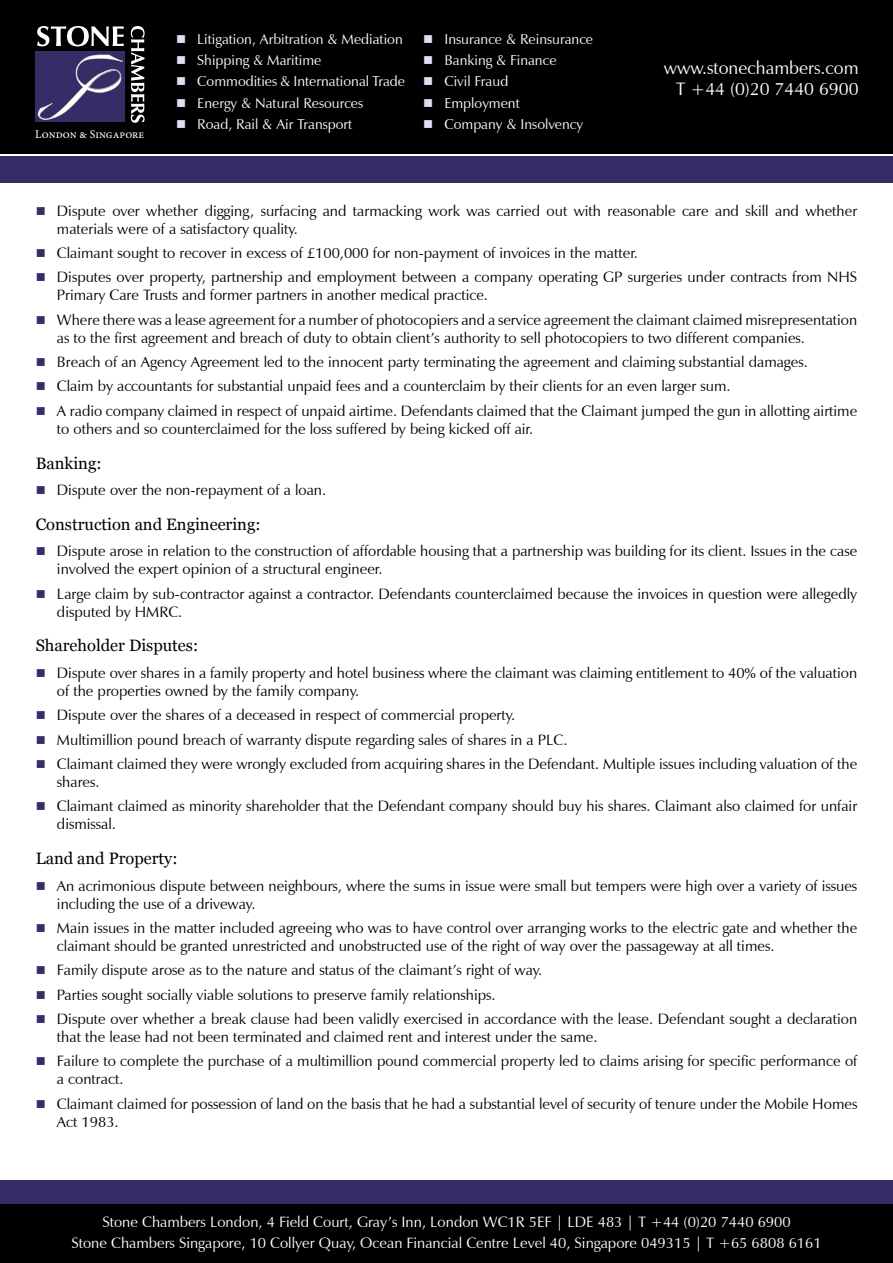
<style>
.page{position:relative;width:893px;height:1263px;background:#fff}
.page>*{position:absolute;margin:0;border:0;box-sizing:border-box;transform-origin:0 0}
.t1{font:18px/21.6px "Zapf Humanist 601 BT";color:#fff;text-align:right}
.t2{font:16.5px "Georgia";color:#000}
.t3{font:15px/24.5px "Zapf Humanist 601 BT";color:#000}
.t4{font:15px/21px "Zapf Humanist 601 BT";color:#fff;text-align:center}
.t5{font:14.25px/21.3px "Zapf Humanist 601 BT";color:#fff}
.t6{font:12px "Minion Pro";color:#fff}
</style>
<div class="page">
<div style="left:0;top:1203px;width:893px;height:60px;background:#000"></div>
<div style="left:0;top:1180px;width:893px;height:24px;background:#362c66"></div>
<div style="left:0;top:0;width:893px;height:153px;background:#000"></div>
<div style="left:36px;top:51px;width:89px;height:71px;background:#362c66"></div>
<svg style="left:37px;top:26px;width:87px;height:20px"></svg>
<svg style="left:131px;top:26px;width:14px;height:97px"></svg>
<svg style="left:37px;top:54px;width:86px;height:66px"></svg>
<div style="left:0;top:156px;width:893px;height:26px;background:#362c66"></div>
<p class="t6" style="left:35px;top:126px;width:110px">London &amp; Singapore</p>
<p class="t5" style="left:197px;top:28px;width:209px">Litigation, Arbitration &amp; Mediation<br>Shipping &amp; Maritime<br>Commodities &amp; International Trade<br>Energy &amp; Natural Resources<br>Road, Rail &amp; Air Transport</p>
<p class="t5" style="left:444px;top:28px;width:150px">Insurance &amp; Reinsurance<br>Banking &amp; Finance<br>Civil Fraud<br>Employment<br>Company &amp; Insolvency</p>
<p class="t1" style="left:664px;top:57px;width:196px">www.stonechambers.com<br>T +44 (0)20 7440 6900</p>
<p class="t3" style="left:57px;top:201px;width:802px;line-height:18px">Dispute over whether digging, surfacing and tarmacking work was carried out with reasonable care and skill and whether materials were of a satisfactory quality.</p>
<p class="t3" style="left:57px;top:240px;width:802px">Claimant sought to recover in excess of £100,000 for non-payment of invoices in the matter.<br>Disputes over property, partnership and employment between a company operating GP surgeries under contracts from NHS</p>
<p class="t3" style="left:57px;top:283px;width:802px">Primary Care Trusts and former partners in another medical practice.<br>Where there was a lease agreement for a number of photocopiers and a service agreement the claimant claimed misrepresentation</p>
<p class="t3" style="left:57px;top:325px;width:802px">as to the first agreement and breach of duty to obtain client’s authority to sell photocopiers to two different companies.<br>Breach of an Agency Agreement led to the innocent party terminating the agreement and claiming substantial damages.<br>Claim by accountants for substantial unpaid fees and a counterclaim by their clients for an even larger sum.<br>A radio company claimed in respect of unpaid airtime. Defendants claimed that the Claimant jumped the gun in allotting airtime</p>
<p class="t3" style="left:57px;top:416px;width:478px">to others and so counterclaimed for the loss suffered by being kicked off air.</p>
<p class="t2" style="left:36px;top:453px;width:67px">Banking:</p>
<p class="t3" style="left:57px;top:478px;width:271px">Dispute over the non-repayment of a loan.</p>
<p class="t2" style="left:36px;top:514px;width:226px">Construction and Engineering:</p>
<p class="t3" style="left:57px;top:542px;width:802px;line-height:18px">Dispute arose in relation to the construction of affordable housing that a partnership was building for its client. Issues in the case involved the expert opinion of a structural engineer.</p>
<p class="t3" style="left:57px;top:584px;width:802px;line-height:18px">Large claim by sub-contractor against a contractor. Defendants counterclaimed because the invoices in question were allegedly disputed by HMRC.</p>
<p class="t2" style="left:36px;top:636px;width:164px">Shareholder Disputes:</p>
<p class="t3" style="left:57px;top:664px;width:802px;line-height:18px">Dispute over shares in a family property and hotel business where the claimant was claiming entitlement to 40% of the valuation of the properties owned by the family company.</p>
<p class="t3" style="left:57px;top:703px;width:802px">Dispute over the shares of a deceased in respect of commercial property.<br>Multimillion pound breach of warranty dispute regarding sales of shares in a PLC.<br>Claimant claimed they were wrongly excluded from acquiring shares in the Defendant. Multiple issues including valuation of the</p>
<p class="t3" style="left:57px;top:769px;width:802px">shares.<br>Claimant claimed as minority shareholder that the Defendant company should buy his shares. Claimant also claimed for unfair</p>
<p class="t3" style="left:57px;top:812px;width:61px">dismissal.</p>
<p class="t2" style="left:36px;top:848px;width:143px">Land and Property:</p>
<p class="t3" style="left:57px;top:876px;width:802px;line-height:18px">An acrimonious dispute between neighbours, where the sums in issue were small but tempers were high over a variety of issues including the use of a driveway.</p>
<p class="t3" style="left:57px;top:919px;width:802px;line-height:18px">Main issues in the matter included agreeing who was to have control over arranging works to the electric gate and whether the claimant should be granted unrestricted and unobstructed use of the right of way over the passageway at all times.</p>
<p class="t3" style="left:57px;top:958px;width:802px">Family dispute arose as to the nature and status of the claimant’s right of way.<br>Parties sought socially viable solutions to preserve family relationships.<br>Dispute over whether a break clause had been validly exercised in accordance with the lease. Defendant sought a declaration</p>
<p class="t3" style="left:57px;top:1025px;width:802px">that the lease had not been terminated and claimed rent and interest under the same.<br>Failure to complete the purchase of a multimillion pound commercial property led to claims arising for specific performance of</p>
<p class="t3" style="left:57px;top:1067px;width:802px">a contract.<br>Claimant claimed for possession of land on the basis that he had a substantial level of security of tenure under the Mobile Homes</p>
<p class="t3" style="left:57px;top:1109px;width:63px">Act 1983.</p>
<p class="t4" style="left:71px;top:1211px;width:752px">Stone Chambers London, 4 Field Court, Gray’s Inn, London WC1R 5EF | LDE 483 | T +44 (0)20 7440 6900<br>Stone Chambers Singapore, 10 Collyer Quay, Ocean Financial Centre Level 40, Singapore 049315 | T +65 6808 6161</p>
</div>
